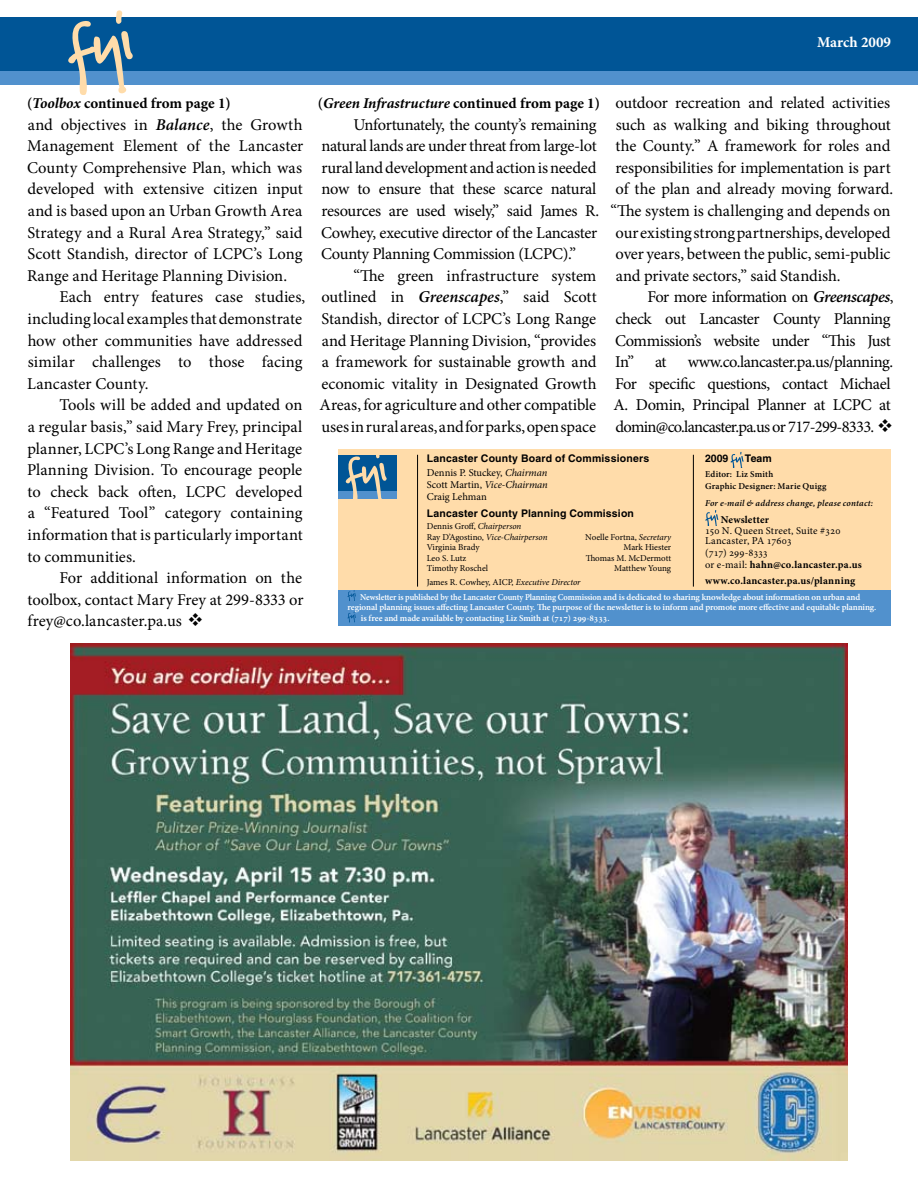
<style>
.page{position:relative;width:918px;height:1188px;background:#fff}
.page>*{position:absolute;margin:0;border:0;box-sizing:border-box;transform-origin:0 0}
.t1{font:16.5px/21.6px "Minion Pro";letter-spacing:-.01em;color:#000}
.t2{font:16.5px/21.6px "Minion Pro";letter-spacing:-.03em;color:#000}
.t3{font:16.5px "Minion Pro";letter-spacing:-.035em;color:#000}
.t4{font:16.5px "Minion Pro";letter-spacing:.015em;color:#000}
.t5{font:italic 700 15px "Minion Pro";color:#000}
.t6{font:700 15px "Minion Pro";color:#000}
.t7{font:700 15px "Minion Pro";color:#fff}
.t8{font:10.5px/12px "Minion Pro";letter-spacing:.005em;color:#000;text-align:justify}
.t9{font:700 10.5px/12px "Minion Pro";letter-spacing:.02em;color:#000}
.t10{font:700 10.5px "Helvetica";letter-spacing:.015em;color:#000}
.t11{font:600 9px/10.5px "Minion Pro";letter-spacing:-.01em;color:#fff}
.t12{font:600 9px/14.7px "Minion Pro";letter-spacing:-.01em;color:#fff;scale:.94 1}
.t13{font:9px "Minion Pro";letter-spacing:-.005em;color:#000}
.t14{font:italic 9px/10.5px "Minion Pro";letter-spacing:-.005em;color:#000}
.t15{font:600 9px/12px "Minion Pro";letter-spacing:.02em;color:#000}
.t16{font:italic 600 9px "Minion Pro";letter-spacing:.025em;color:#000}
.s1{font-weight:600;font-style:italic}
.s2{font-weight:600}
.s3{font-style:italic}
.s4{font-weight:600;font-style:normal}
.s5{font-style:normal}
.s6{font-weight:400;color:#000}
.s7{font-weight:400;font-style:italic;color:#000}
.s8{font-weight:400}
</style>
<div class="page">
<div style="left:0;top:17px;width:918px;height:54px;background:#005596"></div>
<div style="left:0;top:71px;width:918px;height:13px;background:#5191cd"></div>
<svg style="left:68px;top:10px;width:65px;height:85px"></svg>
<div style="left:338px;top:450px;width:553px;height:143px;background:#ffdcaa"></div>
<div style="left:338px;top:590px;width:553px;height:36px;background:#5191cd"></div>
<div style="left:338px;top:490px;width:58px;height:9px;background:#5191cd"></div>
<div style="left:338px;top:455px;width:58px;height:36px;background:#005596"></div>
<svg style="left:345px;top:455px;width:42px;height:44px"></svg>
<svg style="left:348px;top:611px;width:8px;height:12px"></svg>
<svg style="left:348px;top:590px;width:8px;height:11px"></svg>
<hr style="left:417px;top:455px;width:1px;height:132px;background:#000">
<hr style="left:693px;top:455px;width:1px;height:132px;background:#000">
<svg style="left:730px;top:452px;width:14px;height:15px"></svg>
<svg style="left:705px;top:510px;width:13px;height:15px"></svg>
<img style="left:71px;top:643px;width:776px;height:518px">
<p class="t7" style="left:817px;top:32px;width:75px">March 2009</p>
<p class="t1" style="left:616px;top:92px;width:276px">outdoor recreation and related activities</p>
<p class="t1" style="left:616px;top:114px;width:277px">such as walking and biking throughout</p>
<p class="t1" style="left:616px;top:135px;width:276px">the County.” A framework for roles and</p>
<p class="t1" style="left:615px;top:157px;width:277px">responsibilities for implementation is part</p>
<p class="t1" style="left:616px;top:178px;width:279px">of the plan and already moving forward.</p>
<p class="t1" style="left:610px;top:200px;width:282px">“The system is challenging and depends on</p>
<p class="t1" style="left:616px;top:222px;width:276px">our existing strong partnerships, developed</p>
<p class="t1" style="left:616px;top:243px;width:276px">over years, between the public, semi-public</p>
<p class="t1" style="left:616px;top:265px;width:226px">and private sectors,” said Standish.</p>
<p class="t3" style="left:647px;top:286px;width:248px">For more information on <span class="s1">Greenscapes</span>,</p>
<p class="t2" style="left:616px;top:308px;width:276px">check out Lancaster County Planning</p>
<p class="t2" style="left:615px;top:330px;width:277px">Commission’s website under “This Just</p>
<p class="t1" style="left:615px;top:351px;width:20px">In”</p>
<p class="t1" style="left:655px;top:351px;width:13px">at</p>
<p class="t6" style="left:27px;top:93px;width:205px"><span class="s2">(</span><span class="s3">Toolbox</span> continued from page 1)</p>
<p class="t5" style="left:318px;top:92px;width:284px"><span class="s4">(</span>Green Infrastructure <span class="s5">continued from page 1)</span></p>
<p class="t1" style="left:321px;top:114px;width:280px;text-indent:32px">Unfortunately, the county’s remaining natural lands are under threat from large-lot rural land development and action is needed now to ensure that these scarce natural resources are used wisely,” said James R.<br>Cowhey, executive director of the Lancaster County Planning Commission (LCPC).”</p>
<p class="t1" style="left:320px;top:265px;width:279px;text-align:justify;text-indent:34px">“The green infrastructure system outlined in <span class="s1">Greenscapes</span>,” said Scott Standish, director of LCPC’s Long Range and Heritage Planning Division, “provides a framework for sustainable growth and economic vitality in Designated Growth Areas, for agriculture and other compatible uses in rural areas, and for parks, open space</p>
<p class="t1" style="left:28px;top:114px;width:276px">and objectives in <span class="s1">Balance</span>, the Growth</p>
<p class="t1" style="left:27px;top:135px;width:278px">Management Element of the Lancaster</p>
<p class="t1" style="left:27px;top:157px;width:277px">County Comprehensive Plan, which was</p>
<p class="t1" style="left:28px;top:178px;width:277px">developed with extensive citizen input</p>
<p class="t1" style="left:28px;top:200px;width:276px">and is based upon an Urban Growth Area</p>
<p class="t1" style="left:28px;top:222px;width:276px">Strategy and a Rural Area Strategy,” said</p>
<p class="t1" style="left:28px;top:243px;width:276px">Scott Standish, director of LCPC’s Long</p>
<p class="t1" style="left:27px;top:265px;width:261px">Range and Heritage Planning Division.</p>
<p class="t1" style="left:59px;top:286px;width:248px">Each entry features case studies,</p>
<p class="t1" style="left:27px;top:308px;width:276px">including local examples that demonstrate</p>
<p class="t1" style="left:28px;top:330px;width:276px">how other communities have addressed</p>
<p class="t1" style="left:28px;top:351px;width:276px">similar challenges to those facing</p>
<p class="t4" style="left:27px;top:372px;width:123px">Lancaster County.</p>
<p class="t1" style="left:59px;top:394px;width:245px">Tools will be added and updated on</p>
<p class="t1" style="left:28px;top:416px;width:276px">a regular basis,” said Mary Frey, principal</p>
<p class="t1" style="left:28px;top:438px;width:276px">planner, LCPC’s Long Range and Heritage</p>
<p class="t1" style="left:27px;top:459px;width:276px">Planning Division. To encourage people</p>
<p class="t1" style="left:28px;top:481px;width:276px">to check back often, LCPC developed</p>
<p class="t1" style="left:28px;top:502px;width:276px">a “Featured Tool” category containing</p>
<p class="t1" style="left:27px;top:524px;width:277px">information that is particularly important</p>
<p class="t1" style="left:28px;top:546px;width:110px">to communities.</p>
<p class="t1" style="left:59px;top:567px;width:244px">For additional information on the</p>
<p class="t1" style="left:28px;top:589px;width:277px">toolbox, contact Mary Frey at 299-8333 or</p>
<p class="t1" style="left:28px;top:610px;width:178px">frey@co.lancaster.pa.us ❖</p>
<p class="t2" style="left:614px;top:351px;width:281px;text-indent:74px">www.co.lancaster.pa.us/planning.<br>For specific questions, contact Michael A. Domin, Principal Planner at LCPC at domin@co.lancaster.pa.us or 717-299-8333. ❖</p>
<p class="t10" style="left:427px;top:452px;width:224px">Lancaster County Board of Commissioners</p>
<p class="t8" style="left:427px;top:467px;width:123px">Dennis P. Stuckey, <span class="s3">Chairman </span>Scott Martin, <span class="s3">Vice-Chairman </span>Craig Lehman</p>
<p class="t10" style="left:427px;top:506px;width:209px">Lancaster County Planning Commission</p>
<p class="t14" style="left:427px;top:521px;width:122px"><span class="s5">Dennis Groff,</span> Chairperson<br><span class="s5">Ray D’Agostino,</span> Vice-Chairperson</p>
<p class="t13" style="left:585px;top:531px;width:87px">Noelle Fortna, <span class="s3">Secretary</span></p>
<p class="t13" style="left:427px;top:541px;width:54px">Virginia Brady</p>
<p class="t13" style="left:624px;top:541px;width:49px">Mark Hiester</p>
<p class="t13" style="left:427px;top:552px;width:41px">Leo S. Lutz</p>
<p class="t13" style="left:586px;top:552px;width:87px">Thomas M. McDermott</p>
<p class="t13" style="left:427px;top:562px;width:63px">Timothy Roschel</p>
<p class="t13" style="left:614px;top:562px;width:58px">Matthew Young</p>
<p class="t12" style="left:360px;top:575px;width:534px;text-indent:67px"><span class="s6">James R. Cowhey, AICP,</span> <span class="s7">Executive Director<br></span>Newsletter is published by the Lancaster County Planning Commission and is dedicated to sharing knowledge about information on urban and</p>
<p class="t11" style="left:361px;top:602px;width:517px;text-indent:-13px">regional planning issues affecting Lancaster County. The purpose of the newsletter is to inform and promote more effective and equitable planning. is free and made available by contacting Liz Smith at (717) 299-8333.</p>
<p class="t10" style="left:705px;top:452px;width:25px">2009</p>
<p class="t10" style="left:745px;top:452px;width:28px">Team</p>
<p class="t15" style="left:705px;top:468px;width:123px">Editor: Liz Smith<br>Graphic Designer: Marie Quigg</p>
<p class="t16" style="left:705px;top:497px;width:170px">For e-mail &amp; address change, please contact:</p>
<p class="t9" style="left:721px;top:514px;width:50px">Newsletter</p>
<p class="t8" style="left:705px;top:525px;width:137px;line-height:10.5px">150 N. Queen Street, Suite #320<br>Lancaster, PA 17603</p>
<p class="t9" style="left:705px;top:547px;width:158px"><span class="s8">(717) 299-8333<br>or e-mail:</span> hahn@co.lancaster.pa.us</p>
<p class="t9" style="left:705px;top:575px;width:152px">www.co.lancaster.pa.us/planning</p>
</div>
